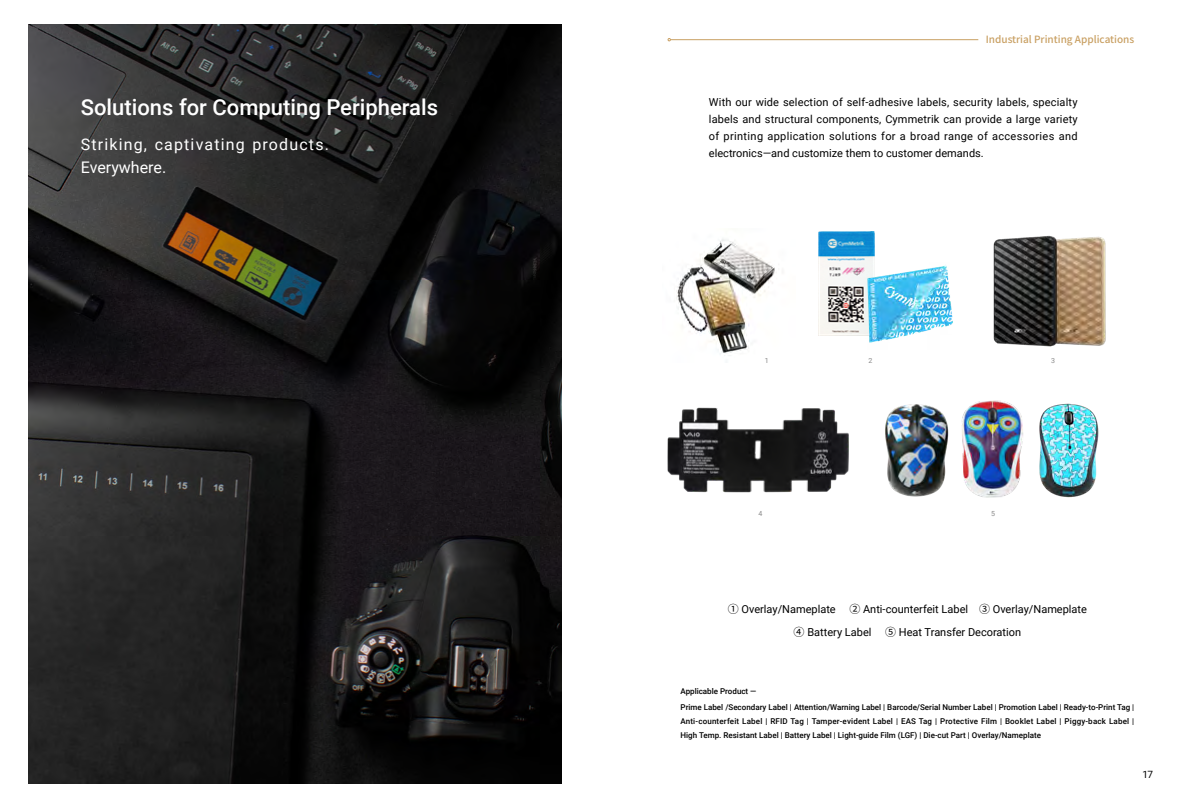
<style>
.page{position:relative;width:1191px;height:808px;background:#fff}
.page>*{position:absolute;margin:0;border:0;box-sizing:border-box;transform-origin:0 0}
.t1{font:500 22px "Roboto";color:#fff}
.t2{font:16px/23px "Roboto";letter-spacing:.07em;color:#fff}
.t3{font:11px/17px "Roboto";color:#000;text-align:justify}
.t4{font:500 10px "Noto Sans CJ Ktc";color:#c9a063}
.t5{font:10px "Roboto";color:#000}
.t6{font:500 8px/16.8px "Roboto";color:#000}
.t7{font:7px "Roboto";color:#898989}
.s1{font-family:"Noto Sans CJ Ktc"}
</style>
<div class="page">
<hr style="left:670px;top:39px;width:308px;height:1px;background:#c9a063">
<img style="left:29px;top:24px;width:533px;height:760px">
<img style="left:819px;top:232px;width:56px;height:104px">
<img style="left:859px;top:262px;width:94px;height:81px">
<img style="left:961px;top:400px;width:62px;height:98px">
<img style="left:885px;top:404px;width:63px;height:92px">
<img style="left:993px;top:235px;width:113px;height:112px">
<img style="left:667px;top:407px;width:182px;height:86px">
<img style="left:1039px;top:403px;width:60px;height:95px">
<img style="left:676px;top:239px;width:99px;height:117px">
<h1 class="t1" style="left:81px;top:92px;width:359px">Solutions for Computing Peripherals</h1>
<h2 class="t2" style="left:81px;top:132px;width:250px">Striking, captivating products.<br>Everywhere.</h2>
<p class="t4" style="left:985px;top:34px;width:150px">Industrial Printing Applications</p>
<p class="t3" style="left:709px;top:93px;width:370px">With our wide selection of self-adhesive labels, security labels, specialty labels and structural components, Cymmetrik can provide a large variety of printing application solutions for a broad range of accessories and electronics—and customize them to customer demands.</p>
<p class="t7" style="left:765px;top:356px;width:5px">1</p>
<p class="t7" style="left:868px;top:356px;width:5px">2</p>
<p class="t7" style="left:1051px;top:356px;width:5px">3</p>
<p class="t7" style="left:758px;top:509px;width:5px">4</p>
<p class="t7" style="left:991px;top:509px;width:5px">5</p>
<p class="t3" style="left:728px;top:597px;width:361px;line-height:22.7px;text-align:center"><span class="s1">①</span> Overlay/Nameplate <span class="s1">②</span> Anti-counterfeit Label <span class="s1">③</span> Overlay/Nameplate<br><span class="s1">④</span> Battery Label <span class="s1">⑤</span> Heat Transfer Decoration</p>
<p class="t6" style="left:680px;top:682px;width:455px">Applicable Product ―<br>Prime Label /Secondary Label | Attention/Warning Label | Barcode/Serial Number Label | Promotion Label | Ready-to-Print Tag |</p>
<p class="t6" style="left:680px;top:714px;width:455px;line-height:14px">Anti-counterfeit Label | RFID Tag | Tamper-evident Label | EAS Tag | Protective Film | Booklet Label | Piggy-back Label |<br>High Temp. Resistant Label | Battery Label | Light-guide Film (LGF) | Die-cut Part | Overlay/Nameplate</p>
<p class="t5" style="left:1142px;top:768px;width:12px">17</p>
</div>
